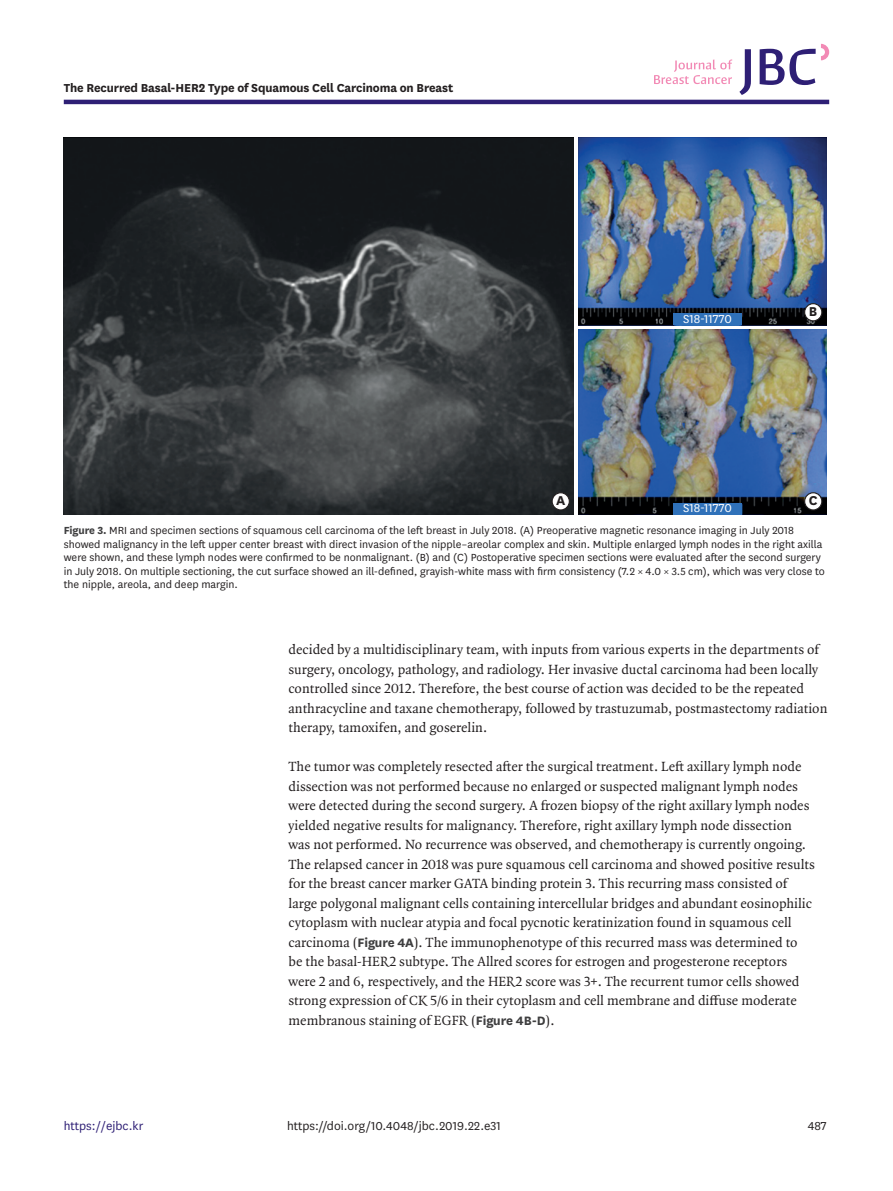
<style>
.page{position:relative;width:893px;height:1191px;background:#fff}
.page>*{position:absolute;margin:0;border:0;box-sizing:border-box;transform-origin:0 0}
.t1{font:700 15px "National";color:#231f20}
.body_p{font:14.25px/19.5px "Quadraat OT";color:#231f20}
.body_p_first{font:14.25px/19.5px "Quadraat OT";color:#231f20}
.alt-title-type{font:700 13.5px "National";letter-spacing:-.01em;color:#231f20}
.doi_running_footer{font:13.5px "National";color:#231f20}
.t2{font:13.5px "National";color:#fff}
.t3{font:13.5px "National";color:#2e1f75}
.fig_caption{font:12px/13.5px "National";color:#231f20}
.s1{font-weight:700;color:#3e3e3f}
.s2{font-family:"National";font-weight:700;color:#3e3e3f}
</style>
<div class="page">
<hr style="left:64px;top:100px;width:765px;height:4px;background:#2e1f75">
<svg style="left:654px;top:59px;width:78px;height:25px"></svg>
<svg style="left:739px;top:44px;width:90px;height:51px"></svg>
<img style="left:64px;top:137px;width:510px;height:377px">
<img style="left:578px;top:137px;width:248px;height:188px">
<img style="left:578px;top:329px;width:248px;height:185px">
<div style="left:552px;top:493px;width:17px;height:17px;background:#fff;border-radius:50%"></div>
<div style="left:552px;top:492px;width:18px;height:18px;border:1px solid #231f20;border-radius:50%"></div>
<div style="left:805px;top:304px;width:17px;height:17px;background:#fff;border-radius:50%"></div>
<div style="left:804px;top:303px;width:18px;height:18px;border:1px solid #231f20;border-radius:50%"></div>
<div style="left:805px;top:493px;width:17px;height:17px;background:#fff;border-radius:50%"></div>
<div style="left:804px;top:492px;width:18px;height:18px;border:1px solid #231f20;border-radius:50%"></div>
<div style="left:674px;top:313px;width:68px;height:12px;background:#2f71b9"></div>
<div style="left:674px;top:502px;width:68px;height:12px;background:#2f71b9"></div>
<p class="alt-title-type" style="left:64px;top:78px;width:391px">The Recurred Basal-HER2 Type of Squamous Cell Carcinoma on Breast</p>
<p class="t2" style="left:683px;top:310px;width:50px">S18-11770</p>
<p class="t1" style="left:809px;top:301px;width:10px">B</p>
<p class="t1" style="left:809px;top:490px;width:10px">C</p>
<p class="t1" style="left:556px;top:490px;width:11px">A</p>
<p class="t2" style="left:683px;top:499px;width:50px">S18-11770</p>
<p class="fig_caption" style="left:64px;top:523px;width:763px"><span class="s1">Figure 3.</span> MRI and specimen sections of squamous cell carcinoma of the left breast in July 2018. (A) Preoperative magnetic resonance imaging in July 2018 showed malignancy in the left upper center breast with direct invasion of the nipple–areolar complex and skin. Multiple enlarged lymph nodes in the right axilla were shown, and these lymph nodes were confirmed to be nonmalignant. (B) and (C) Postoperative specimen sections were evaluated after the second surgery in July 2018. On multiple sectioning, the cut surface showed an ill-defined, grayish-white mass with firm consistency (7.2 × 4.0 × 3.5 cm), which was very close to the nipple, areola, and deep margin.</p>
<p class="body_p_first" style="left:289px;top:640px;width:540px">decided by a multidisciplinary team, with inputs from various experts in the departments of surgery, oncology, pathology, and radiology. Her invasive ductal carcinoma had been locally controlled since 2012. Therefore, the best course of action was decided to be the repeated anthracycline and taxane chemotherapy, followed by trastuzumab, postmastectomy radiation therapy, tamoxifen, and goserelin.</p>
<p class="body_p" style="left:289px;top:757px;width:528px">The tumor was completely resected after the surgical treatment. Left axillary lymph node dissection was not performed because no enlarged or suspected malignant lymph nodes were detected during the second surgery. A frozen biopsy of the right axillary lymph nodes yielded negative results for malignancy. Therefore, right axillary lymph node dissection was not performed. No recurrence was observed, and chemotherapy is currently ongoing.<br>The relapsed cancer in 2018 was pure squamous cell carcinoma and showed positive results for the breast cancer marker GATA binding protein 3. This recurring mass consisted of large polygonal malignant cells containing intercellular bridges and abundant eosinophilic cytoplasm with nuclear atypia and focal pycnotic keratinization found in squamous cell carcinoma (<span class="s2">Figure 4A</span>). The immunophenotype of this recurred mass was determined to be the basal-HER2 subtype. The Allred scores for estrogen and progesterone receptors were 2 and 6, respectively, and the HER2 score was 3+. The recurrent tumor cells showed strong expression of CK 5/6 in their cytoplasm and cell membrane and diffuse moderate membranous staining of EGFR (<span class="s2">Figure 4B-D</span>).</p>
<p class="t3" style="left:64px;top:1116px;width:81px">https://ejbc.kr</p>
<p class="doi_running_footer" style="left:287px;top:1116px;width:215px">https://doi.org/10.4048/jbc.2019.22.e31</p>
<p class="doi_running_footer" style="left:808px;top:1116px;width:20px">487</p>
</div>
